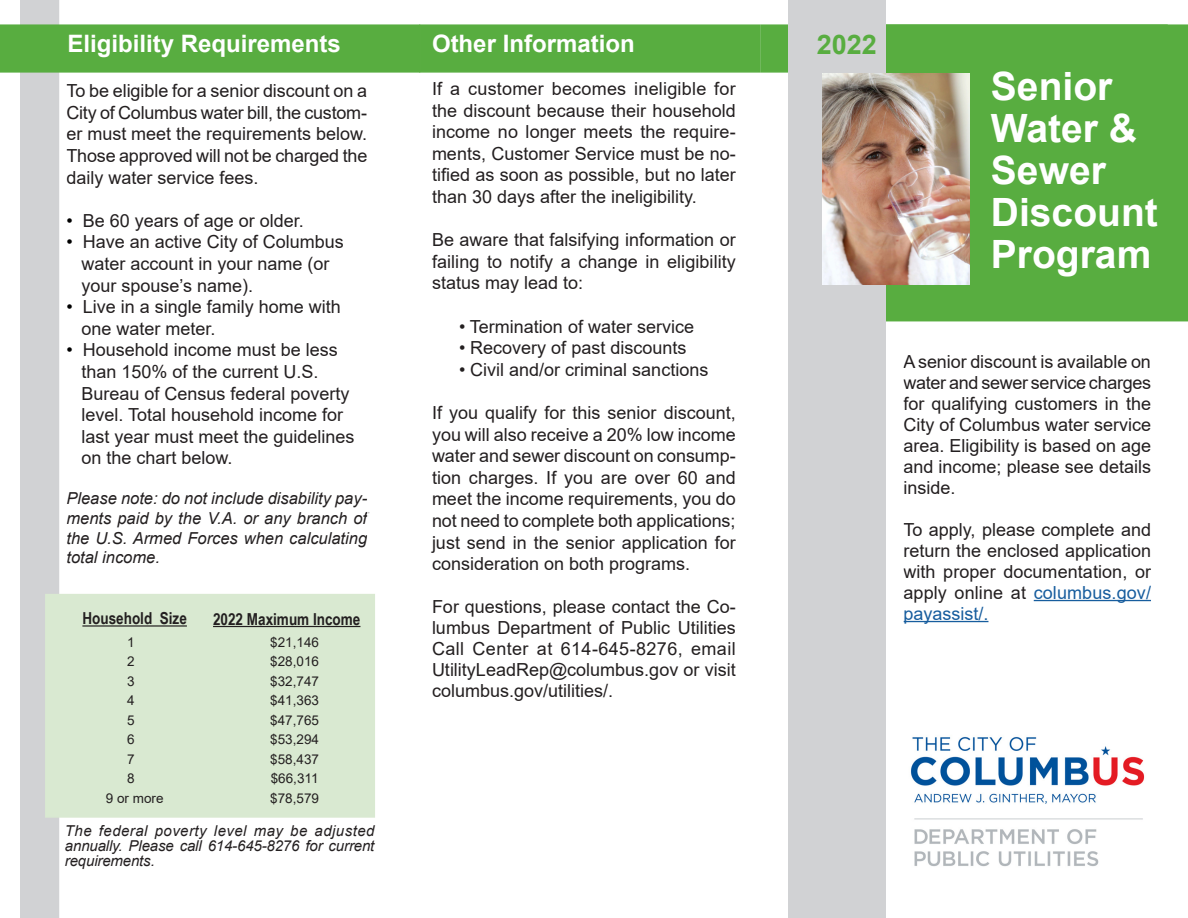
<style>
.page{position:relative;width:1188px;height:918px;background:#fff}
.page>*{position:absolute;margin:0;border:0;box-sizing:border-box;transform-origin:0 0}
.t1{font:700 39px/42px "Arial";color:#fff}
.t2{font:700 27px "Arial";color:#58ad40}
.t3{font:700 24px "Arial";color:#fff}
.Body_-_Red{font:18px/21.6px "Arial";color:#231f20;text-align:justify}
.t4{font:italic 16.5px/19.8px "Arial";color:#231f20;text-align:justify}
.t5{font:700 16.5px "Arial Narrow";color:#231f20}
.t6{font:italic 15px/15px "Arial";letter-spacing:-.01em;color:#231f20;text-align:justify}
.t7{font:13.5px "Arial";color:#231f20}
.s1{color:#000}
.s2{color:#175d9e}
</style>
<div class="page">
<hr style="left:1034px;top:600px;width:117px;height:1px;background:#175d9e">
<hr style="left:903px;top:621px;width:85px;height:1px;background:#175d9e">
<div style="left:21px;top:0;width:38px;height:918px;background:#d1d2d4"></div>
<div style="left:20px;top:0;width:39px;height:918px;border:1px solid #d1d2d4"></div>
<div style="left:1px;top:25px;width:418px;height:47px;background:#58ad40"></div>
<div style="left:0;top:24px;width:420px;height:49px;border:2px solid #58ad40"></div>
<div style="left:419px;top:24px;width:341px;height:49px;background:#58ad40;border:2px solid #58ad40"></div>
<div style="left:887px;top:25px;width:300px;height:296px;background:#58ad40"></div>
<div style="left:886px;top:24px;width:302px;height:297px;border:2px solid #58ad40"></div>
<div style="left:760px;top:24px;width:408px;height:49px;background:#58ad40;border:2px solid #58ad40"></div>
<div style="left:45px;top:594px;width:330px;height:224px;background:#d9e9d1"></div>
<hr style="left:82px;top:625px;width:105px;height:2px;background:#231f20">
<hr style="left:213px;top:626px;width:147px;height:1px;background:#231f20">
<div style="left:788px;top:0;width:98px;height:918px;background:#d1d2d4"></div>
<img style="left:823px;top:74px;width:147px;height:211px">
<img style="left:910px;top:736px;width:235px;height:131px">
<p class="t3" style="left:68px;top:27px;width:275px">Eligibility Requirements</p>
<p class="t3" style="left:432px;top:27px;width:204px">Other Information</p>
<p class="Body_-_Red" style="left:66px;top:80px;width:302px">To be eligible for a senior discount on a City of Columbus water bill, the custom&shy;er must meet the requirements below.<br>Those approved will not be charged the daily water service fees.</p>
<p class="Body_-_Red" style="left:66px;top:210px;width:239px"><span class="s1">•</span> Be 60 years of age or older.</p>
<p class="Body_-_Red" style="left:66px;top:231px;width:279px"><span class="s1">•</span> Have an active City of Columbus</p>
<p class="Body_-_Red" style="left:81px;top:253px;width:250px">water account in your name (or</p>
<p class="Body_-_Red" style="left:81px;top:274px;width:173px">your spouse’s name).</p>
<p class="Body_-_Red" style="left:66px;top:296px;width:276px"><span class="s1">•</span> Live in a single family home with</p>
<p class="Body_-_Red" style="left:81px;top:318px;width:136px">one water meter.</p>
<p class="Body_-_Red" style="left:66px;top:339px;width:273px"><span class="s1">•</span> Household income must be less</p>
<p class="Body_-_Red" style="left:81px;top:361px;width:239px">than 150% of the current U.S.</p>
<p class="Body_-_Red" style="left:81px;top:382px;width:270px">Bureau of Census federal poverty</p>
<p class="Body_-_Red" style="left:81px;top:404px;width:263px">level. Total household income for</p>
<p class="Body_-_Red" style="left:81px;top:426px;width:275px">last year must meet the guidelines</p>
<p class="Body_-_Red" style="left:81px;top:447px;width:153px">on the chart below.</p>
<p class="t4" style="left:66px;top:489px;width:302px">Please note: do not include disability pay&shy;ments paid by the V.A. or any branch of the U.S. Armed Forces when calculating total income.</p>
<p class="t5" style="left:82px;top:606px;width:106px">Household Size</p>
<p class="t5" style="left:213px;top:606px;width:149px">2022 Maximum Income</p>
<p class="t7" style="left:127px;top:633px;width:9px">1</p>
<p class="t7" style="left:270px;top:633px;width:50px">$21,146</p>
<p class="t7" style="left:127px;top:652px;width:9px">2</p>
<p class="t7" style="left:270px;top:652px;width:50px">$28,016</p>
<p class="t7" style="left:127px;top:672px;width:9px">3</p>
<p class="t7" style="left:270px;top:672px;width:50px">$32,747</p>
<p class="t7" style="left:127px;top:691px;width:9px">4</p>
<p class="t7" style="left:270px;top:691px;width:50px">$41,363</p>
<p class="t7" style="left:127px;top:711px;width:9px">5</p>
<p class="t7" style="left:270px;top:711px;width:50px">$47,765</p>
<p class="t7" style="left:127px;top:730px;width:9px">6</p>
<p class="t7" style="left:270px;top:730px;width:50px">$53,294</p>
<p class="t7" style="left:127px;top:750px;width:9px">7</p>
<p class="t7" style="left:270px;top:750px;width:50px">$58,437</p>
<p class="t7" style="left:127px;top:769px;width:9px">8</p>
<p class="t7" style="left:271px;top:769px;width:49px">$66,311</p>
<p class="t7" style="left:106px;top:789px;width:59px">9 or more</p>
<p class="t7" style="left:270px;top:789px;width:50px">$78,579</p>
<p class="t6" style="left:65px;top:823px;width:311px">The federal poverty level may be adjusted annually. Please call 614-645-8276 for current requirements.</p>
<p class="Body_-_Red" style="left:432px;top:78px;width:305px">If a customer becomes ineligible for the discount because their household income no longer meets the require&shy;ments, Customer Service must be no&shy;tified as soon as possible, but no later than 30 days after the ineligibility.</p>
<p class="Body_-_Red" style="left:432px;top:229px;width:305px">Be aware that falsifying information or failing to notify a change in eligibility status may lead to:</p>
<p class="Body_-_Red" style="left:459px;top:315px;width:237px">• Termination of water service</p>
<p class="Body_-_Red" style="left:459px;top:337px;width:229px">• Recovery of past discounts</p>
<p class="Body_-_Red" style="left:459px;top:359px;width:251px">• Civil and/or criminal sanctions</p>
<p class="Body_-_Red" style="left:432px;top:402px;width:305px">If you qualify for this senior discount, you will also receive a 20% low income water and sewer discount on consump&shy;tion charges. If you are over 60 and meet the income requirements, you do not need to complete both applications; just send in the senior application for consideration on both programs.</p>
<p class="Body_-_Red" style="left:432px;top:596px;width:305px;line-height:21px">For questions, please contact the Co&shy;lumbus Department of Public Utilities Call Center at 614-645-8276, email UtilityLeadRep@columbus.gov or visit columbus.gov/utilities/.</p>
<p class="t2" style="left:817px;top:26px;width:62px">2022</p>
<p class="t1" style="left:991px;top:66px;width:123px">Senior</p>
<p class="t1" style="left:991px;top:108px;width:147px">Water &amp;</p>
<p class="t1" style="left:991px;top:150px;width:168px">Sewer<br>Discount<br>Program</p>
<p class="Body_-_Red" style="left:903px;top:350px;width:249px">A senior discount is available on</p>
<p class="Body_-_Red" style="left:903px;top:372px;width:249px;line-height:21px">water and sewer service charges for qualifying customers in the City of Columbus water service area. Eligibility is based on age and income; please see details inside.</p>
<p class="Body_-_Red" style="left:903px;top:519px;width:249px;line-height:21px">To apply, please complete and return the enclosed application with proper documentation, or apply online at <span class="s2">columbus.gov/ payassist/.</span></p>
</div>
